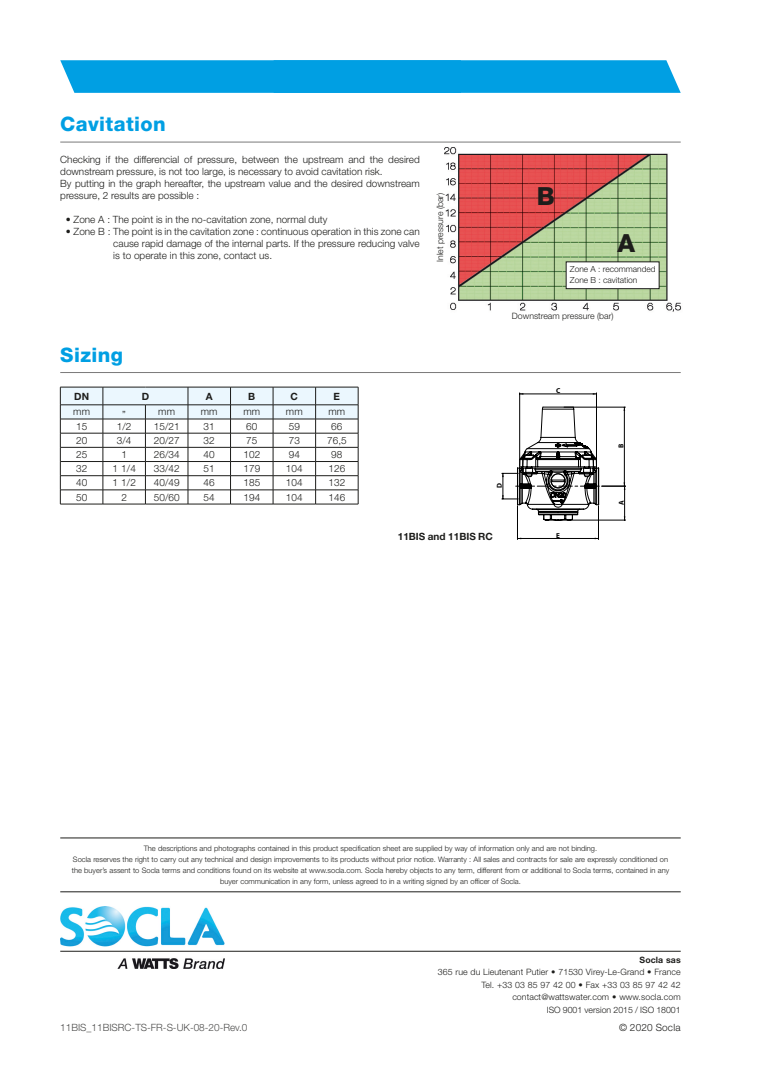
<style>
.page{position:relative;width:780px;height:1088px;background:#fff}
.page>*{position:absolute;margin:0;border:0;box-sizing:border-box;transform-origin:0 0}
.Normale{font:800 25px "Helvetica Neue LT Std";color:#1d1d1b}
.Normale-2{font:800 20px "Helvetica Neue LT Std";letter-spacing:.02em;color:#009fe3}
.Normal_e{font:300 10px/12px "Helvetica Neue LT Std";color:#1d1d1b}
.t1{font:300 10px "Helvetica Neue LT Std";color:#4b4b4a}
.Normal_e-2{font:700 10px "Helvetica Neue LT Std";color:#1d1d1b}
.Normal_e-3{font:300 10px "Helvetica Neue LT Std";letter-spacing:.02em;color:#1d1d1b}
.t2{font:300 8.75px/12.5px "Helvetica Neue LT Std";letter-spacing:.01em;color:#1d1d1b;text-align:right}
.t3{font:700 8.75px "Helvetica Neue LT Std";letter-spacing:.01em;color:#1d1d1b}
.t4{font:300 8.38px "Helvetica Neue LT Std";color:#1d1d1b}
.t5{font:300 7.5px/11.2px "Helvetica Neue LT Std";color:#1d1d1b;text-align:center}
.t6{font:700 7.12px "Myriad Pro";color:#000}
</style>
<div class="page">
<svg style="left:60px;top:60px;width:620px;height:33px;background:#07a1e3"></svg>
<hr style="left:60px;top:838px;width:620px;height:1px;background:#1d1d1b">
<hr style="left:60px;top:891px;width:620px;height:1px;background:#1d1d1b">
<img style="left:60px;top:906px;width:165px;height:62px">
<hr style="left:60px;top:951px;width:620px;height:1px;background:#1d1d1b">
<hr style="left:60px;top:372px;width:620px;height:1px;background:#7a7979">
<svg style="left:60px;top:387px;width:299px;height:117px"></svg>
<hr style="left:60px;top:504px;width:43px;height:1px;background:#1d1d1b">
<hr style="left:103px;top:504px;width:42px;height:1px;background:#1d1d1b">
<hr style="left:145px;top:504px;width:43px;height:1px;background:#1d1d1b">
<hr style="left:188px;top:504px;width:42px;height:1px;background:#1d1d1b">
<hr style="left:230px;top:504px;width:43px;height:1px;background:#1d1d1b">
<hr style="left:273px;top:504px;width:42px;height:1px;background:#1d1d1b">
<hr style="left:315px;top:504px;width:43px;height:1px;background:#1d1d1b">
<hr style="left:570px;top:520px;width:55px;height:1px;background:#000">
<svg style="left:502px;top:407px;width:123px;height:113px"></svg>
<hr style="left:596px;top:393px;width:1px;height:73px;background:#000">
<hr style="left:519px;top:393px;width:1px;height:73px;background:#000">
<hr style="left:519px;top:394px;width:77px;height:1px;background:#000">
<hr style="left:517px;top:506px;width:1px;height:33px;background:#000">
<hr style="left:598px;top:506px;width:1px;height:33px;background:#000">
<hr style="left:517px;top:538px;width:81px;height:1px;background:#000">
<hr style="left:60px;top:142px;width:620px;height:1px;background:#7a7979">
<img style="left:444px;top:147px;width:238px;height:165px">
<div style="left:566px;top:262px;width:93px;height:27px;background:#fff"></div>
<div style="left:566px;top:261px;width:93px;height:28px;border:1px solid #1d1d1b"></div>
<p class="Normale-2" style="left:60px;top:112px;width:107px">Cavitation</p>
<p class="Normal_e" style="left:60px;top:154px;width:361px">Checking if the differencial of pressure, between the upstream and the desired downstream pressure, is not too large, is necessary to avoid cavitation risk.</p>
<p class="Normal_e" style="left:60px;top:178px;width:361px">By putting in the graph hereafter, the upstream value and the desired downstream pressure, 2 results are possible :</p>
<p class="Normal_e" style="left:66px;top:214px;width:263px">• Zone A : The point is in the no-cavitation zone, normal duty</p>
<p class="Normal_e" style="left:113px;top:226px;width:308px;text-align:justify;text-indent:-47px">• Zone B : The point is in the cavitation zone : continuous operation in this zone can cause rapid damage of the internal parts. If the pressure reducing valve is to operate in this zone, contact us.</p>
<p class="Normale" style="left:617px;top:228px;width:19px">A</p>
<p class="Normale" style="left:536px;top:181px;width:20px">B</p>
<p class="t2" style="left:433px;top:262px;width:71px;rotate:-90deg">Inlet pressure (bar)</p>
<p class="t4" style="left:570px;top:264px;width:87px">Zone A : recommanded</p>
<p class="t4" style="left:570px;top:274px;width:69px">Zone B : cavitation</p>
<p class="Normale-2" style="left:60px;top:343px;width:64px">Sizing</p>
<p class="Normal_e-2" style="left:74px;top:390px;width:16px">DN</p>
<p class="Normal_e-2" style="left:142px;top:390px;width:9px">D</p>
<p class="Normal_e-2" style="left:206px;top:390px;width:8px">A</p>
<p class="Normal_e-2" style="left:248px;top:390px;width:9px">B</p>
<p class="Normal_e-2" style="left:290px;top:390px;width:9px">C</p>
<p class="Normal_e-2" style="left:333px;top:390px;width:8px">E</p>
<p class="Normal_e" style="left:73px;top:406px;width:18px">mm</p>
<p class="Normal_e" style="left:122px;top:408px;width:5px">”</p>
<p class="Normal_e" style="left:158px;top:406px;width:18px">mm</p>
<p class="Normal_e" style="left:201px;top:406px;width:18px">mm</p>
<p class="Normal_e" style="left:243px;top:406px;width:18px">mm</p>
<p class="Normal_e" style="left:286px;top:406px;width:18px">mm</p>
<p class="Normal_e" style="left:328px;top:406px;width:18px">mm</p>
<p class="Normal_e" style="left:76px;top:420px;width:13px">15</p>
<p class="Normal_e" style="left:117px;top:420px;width:16px">1/2</p>
<p class="Normal_e" style="left:154px;top:420px;width:27px">15/21</p>
<p class="Normal_e" style="left:204px;top:420px;width:13px">31</p>
<p class="Normal_e" style="left:246px;top:420px;width:13px">60</p>
<p class="Normal_e" style="left:289px;top:420px;width:13px">59</p>
<p class="Normal_e" style="left:331px;top:420px;width:13px">66</p>
<p class="Normal_e" style="left:76px;top:434px;width:13px">20</p>
<p class="Normal_e" style="left:117px;top:434px;width:16px">3/4</p>
<p class="Normal_e" style="left:154px;top:434px;width:27px">20/27</p>
<p class="Normal_e" style="left:204px;top:434px;width:13px">32</p>
<p class="Normal_e" style="left:246px;top:434px;width:13px">75</p>
<p class="Normal_e" style="left:289px;top:434px;width:13px">73</p>
<p class="Normal_e" style="left:327px;top:434px;width:21px">76,5</p>
<p class="Normal_e" style="left:76px;top:448px;width:13px">25</p>
<p class="Normal_e" style="left:121px;top:448px;width:7px">1</p>
<p class="Normal_e" style="left:154px;top:448px;width:27px">26/34</p>
<p class="Normal_e" style="left:204px;top:448px;width:13px">40</p>
<p class="Normal_e" style="left:243px;top:448px;width:18px">102</p>
<p class="Normal_e" style="left:289px;top:448px;width:13px">94</p>
<p class="Normal_e" style="left:331px;top:448px;width:13px">98</p>
<p class="Normal_e" style="left:76px;top:462px;width:13px">32</p>
<p class="Normal_e" style="left:112px;top:462px;width:25px">1 1/4</p>
<p class="Normal_e" style="left:154px;top:462px;width:27px">33/42</p>
<p class="Normal_e" style="left:204px;top:462px;width:13px">51</p>
<p class="Normal_e" style="left:243px;top:462px;width:18px">179</p>
<p class="Normal_e" style="left:286px;top:462px;width:18px">104</p>
<p class="Normal_e" style="left:328px;top:462px;width:18px">126</p>
<p class="Normal_e" style="left:76px;top:477px;width:13px">40</p>
<p class="Normal_e" style="left:112px;top:477px;width:25px">1 1/2</p>
<p class="Normal_e" style="left:154px;top:477px;width:27px">40/49</p>
<p class="Normal_e" style="left:204px;top:477px;width:13px">46</p>
<p class="Normal_e" style="left:243px;top:477px;width:18px">185</p>
<p class="Normal_e" style="left:286px;top:477px;width:18px">104</p>
<p class="Normal_e" style="left:328px;top:477px;width:18px">132</p>
<p class="Normal_e" style="left:76px;top:491px;width:13px">50</p>
<p class="Normal_e" style="left:121px;top:491px;width:7px">2</p>
<p class="Normal_e" style="left:154px;top:491px;width:27px">50/60</p>
<p class="Normal_e" style="left:204px;top:491px;width:13px">54</p>
<p class="Normal_e" style="left:243px;top:491px;width:18px">194</p>
<p class="Normal_e" style="left:286px;top:491px;width:18px">104</p>
<p class="Normal_e" style="left:328px;top:491px;width:18px">146</p>
<p class="t2" style="left:512px;top:310px;width:103px">Downstream pressure (bar)</p>
<p class="t6" style="left:495px;top:488px;width:6px;rotate:-90deg">D</p>
<p class="Normal_e-2" style="left:398px;top:530px;width:97px">11BIS and 11BIS RC</p>
<p class="t6" style="left:556px;top:386px;width:6px">C</p>
<p class="t6" style="left:556px;top:530px;width:5px">E</p>
<p class="t6" style="left:616px;top:448px;width:6px;rotate:-90deg">B</p>
<p class="t6" style="left:616px;top:505px;width:6px;rotate:-90deg">A</p>
<p class="t5" style="left:72px;top:842px;width:598px">The descriptions and photographs contained in this product specification sheet are supplied by way of information only and are not binding.<br>Socla reserves the right to carry out any technical and design improvements to its products without prior notice. Warranty : All sales and contracts for sale are expressly conditioned on the buyer’s assent to Socla terms and conditions found on its website at www.socla.com. Socla hereby objects to any term, different from or additional to Socla terms, contained in any buyer communication in any form, unless agreed to in a writing signed by an officer of Socla.</p>
<p class="t1" style="left:60px;top:1021px;width:189px">11BIS_11BISRC-TS-FR-S-UK-08-20-Rev.0</p>
<p class="t3" style="left:639px;top:954px;width:43px">Socla sas</p>
<p class="t2" style="left:438px;top:966px;width:244px">365 rue du Lieutenant Putier • 71530 Virey-Le-Grand • France Tel. +33 03 85 97 42 00 • Fax +33 03 85 97 42 42 contact@wattswater.com • www.socla.com<br>ISO 9001 version 2015 / ISO 18001</p>
<p class="Normal_e-3" style="left:619px;top:1021px;width:63px">© 2020 Socla</p>
</div>
